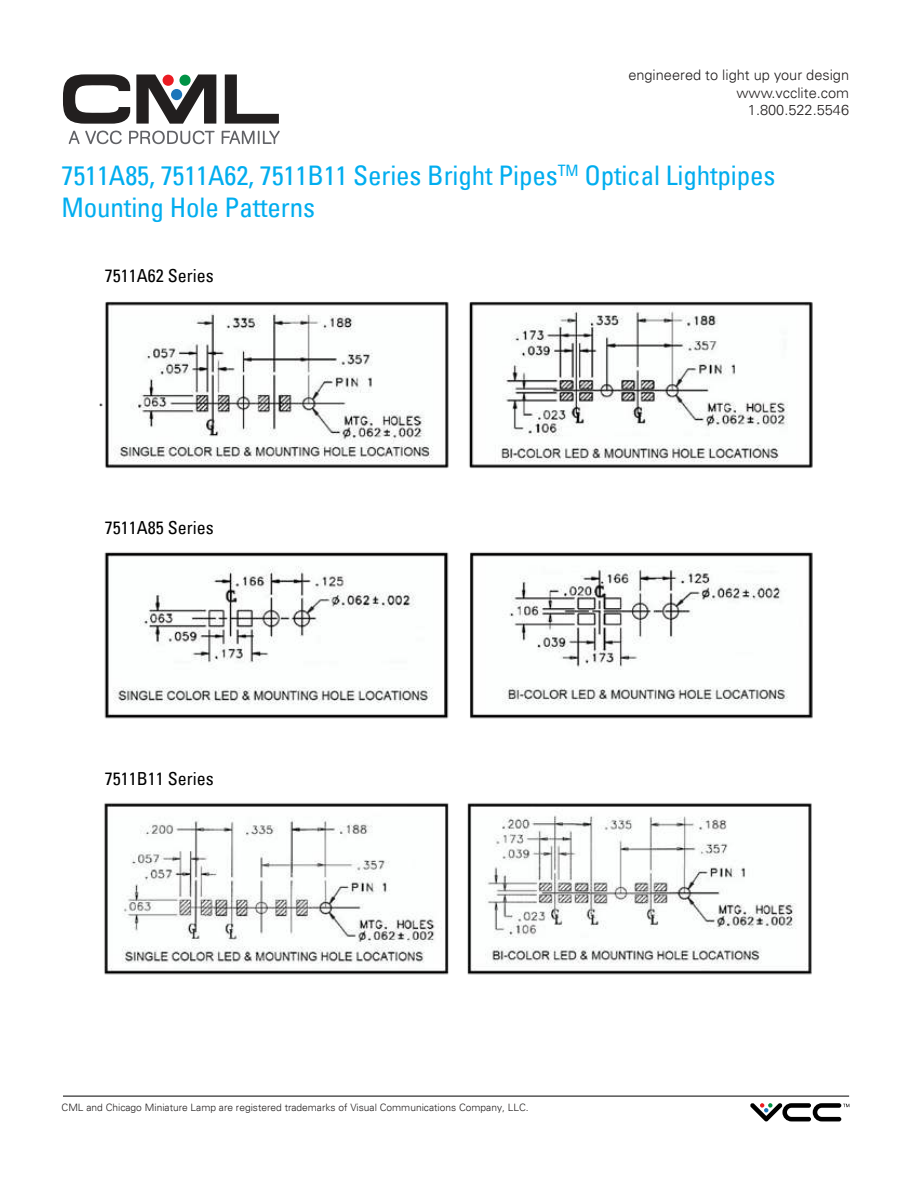
<style>
.page{position:relative;width:918px;height:1188px;background:#fff}
.page>*{position:absolute;margin:0;border:0;box-sizing:border-box;transform-origin:0 0}
.t1{font:condensed 27px/32.4px "Univers LT";letter-spacing:-.005em;color:#00adef}
.t2{font:condensed 18px "Univers LT";color:#000}
.t3{font:300 14.55px/17.4px "Univers";color:#221f1f;text-align:right}
.t4{font:300 10.2px "Univers";color:#221f1f}
</style>
<div class="page">
<svg style="left:63px;top:74px;width:67px;height:50px"></svg>
<svg style="left:136px;top:74px;width:80px;height:50px"></svg>
<svg style="left:225px;top:74px;width:54px;height:50px"></svg>
<div style="left:163px;top:75px;width:11px;height:11px;background:#eb1c23;border-radius:50%"></div>
<div style="left:179px;top:75px;width:12px;height:11px;background:#009245;border-radius:50%"></div>
<div style="left:171px;top:89px;width:11px;height:11px;background:#1b75ba;border-radius:50%"></div>
<svg style="left:69px;top:131px;width:53px;height:13px"></svg>
<svg style="left:129px;top:131px;width:86px;height:13px"></svg>
<svg style="left:222px;top:131px;width:58px;height:13px"></svg>
<hr style="left:63px;top:1096px;width:786px;height:1px;background:#000">
<svg style="left:750px;top:1103px;width:99px;height:18px"></svg>
<img style="left:99px;top:301px;width:714px;height:674px">
<h3 class="t3" style="left:628px;top:68px;width:222px">engineered to light up your design www.vcclite.com<br>1.800.522.5546</h3>
<h1 class="t1" style="left:62px;top:161px;width:715px">7511A85, 7511A62, 7511B11 Series Bright Pipes<sup>TM</sup> Optical Lightpipes<br>Mounting Hole Patterns</h1>
<h2 class="t2" style="left:105px;top:269px;width:110px">7511A62 Series</h2>
<h2 class="t2" style="left:105px;top:520px;width:110px">7511A85 Series</h2>
<h2 class="t2" style="left:105px;top:772px;width:110px">7511B11 Series</h2>
<p class="t4" style="left:62px;top:1103px;width:469px">CML and Chicago Miniature Lamp are registered trademarks of Visual Communications Company, LLC.</p>
</div>
